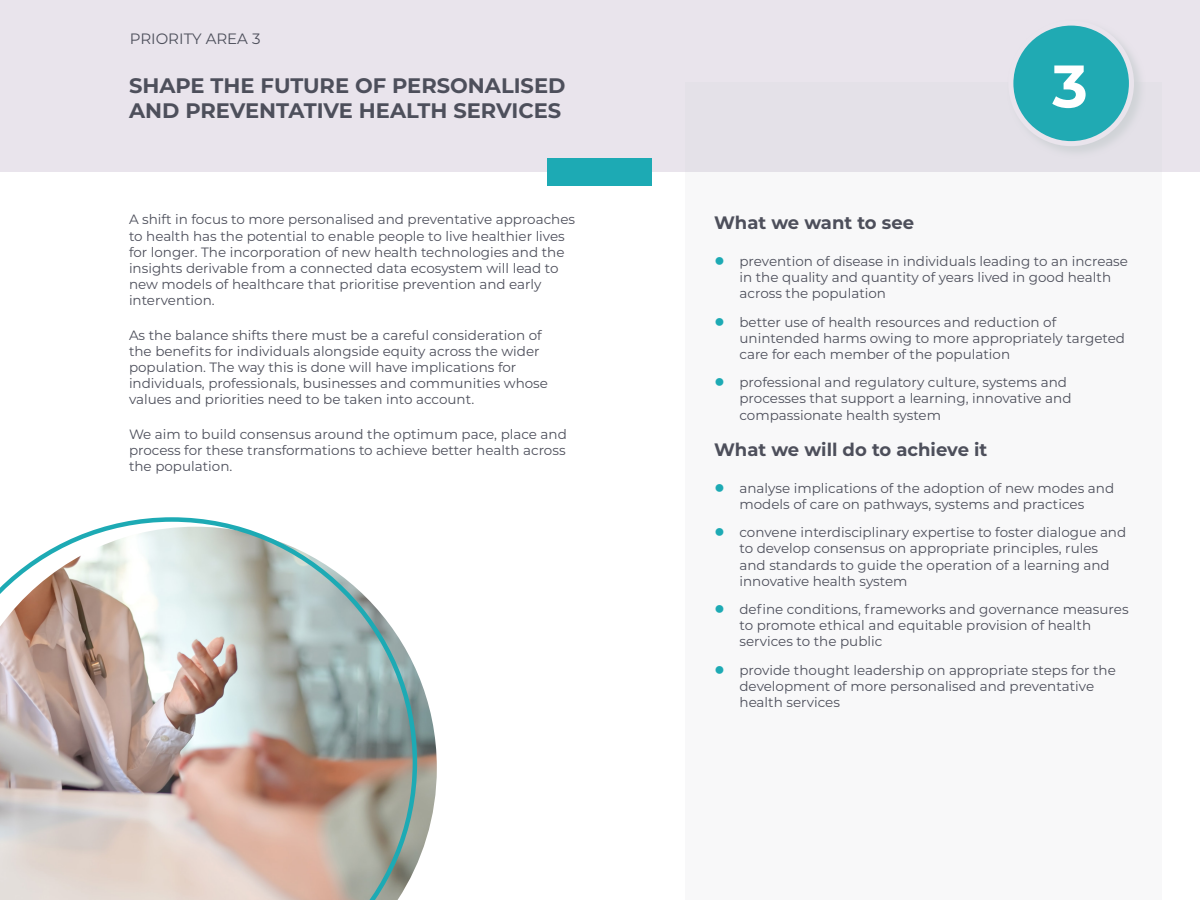
<style>
.page{position:relative;width:1200px;height:900px;background:#fff}
.page>*{position:absolute;margin:0;border:0;box-sizing:border-box;transform-origin:0 0}
.Number{font:700 59.85px "Montserrat";color:#fff}
.Priority_area_title{font:700 21px/25.2px "Montserrat";color:#4d4f5b}
.What_we{font:700 18px "Montserrat";color:#4d4f5b}
.Priority_area{font:15px "Montserrat";color:#4d4f5b}
.t1{font:13.5px/16.2px "Montserrat";color:#4d4f5b}
.s1{font-family:"Impact";font-size:18px;color:#1daab4}
</style>
<div class="page">
<div style="left:0;top:0;width:1200px;height:172px;background:#e9e4ec"></div>
<div style="left:548px;top:159px;width:104px;height:27px;background:#1daab4"></div>
<div style="left:1006px;top:19px;width:140px;height:139px;background:#cacfd2;opacity:.75"></div>
<div style="left:1011px;top:23px;width:120px;height:121px;background:#20aab3;border-radius:50%"></div>
<div style="left:1008px;top:21px;width:126px;height:125px;border:5px solid #e9e4ec;border-radius:50%"></div>
<img style="left:417px;top:672px;width:20px;height:192px">
<img style="left:0;top:517px;width:417px;height:383px">
<p class="Priority_area" style="left:130px;top:29px;width:132px">PRIORITY AREA 3</p>
<p class="Priority_area_title" style="left:129px;top:71px;width:438px">SHAPE THE FUTURE OF PERSONALISED<br>AND PREVENTATIVE HEALTH SERVICES</p>
<p class="t1" style="left:129px;top:211px;width:448px">A shift in focus to more personalised and preventative approaches to health has the potential to enable people to live healthier lives for longer. The incorporation of new health technologies and the insights derivable from a connected data ecosystem will lead to new models of healthcare that prioritise prevention and early intervention.</p>
<p class="t1" style="left:129px;top:326px;width:421px">As the balance shifts there must be a careful consideration of the benefits for individuals alongside equity across the wider population. The way this is done will have implications for individuals, professionals, businesses and communities whose values and priorities need to be taken into account.</p>
<p class="t1" style="left:129px;top:425px;width:439px;text-align:justify">We aim to build consensus around the optimum pace, place and process for these transformations to achieve better health across the population.</p>
<p class="Number" style="left:1052px;top:43px;width:37px">3</p>
<p class="What_we" style="left:714px;top:209px;width:202px">What we want to see</p>
<p class="t1" style="left:740px;top:253px;width:390px;text-indent:-26px"><span class="s1">●</span> prevention of disease in individuals leading to an increase in the quality and quantity of years lived in good health across the population</p>
<p class="t1" style="left:740px;top:313px;width:387px;text-indent:-26px"><span class="s1">●</span> better use of health resources and reduction of unintended harms owing to more appropriately targeted care for each member of the population</p>
<p class="t1" style="left:740px;top:374px;width:334px;text-indent:-26px"><span class="s1">●</span> professional and regulatory culture, systems and processes that support a learning, innovative and compassionate health system</p>
<p class="What_we" style="left:714px;top:436px;width:275px">What we will do to achieve it</p>
<p class="t1" style="left:714px;top:479px;width:402px;text-align:center"><span class="s1">●</span> analyse implications of the adoption of new modes and models of care on pathways, systems and practices</p>
<p class="t1" style="left:740px;top:524px;width:388px;text-indent:-26px"><span class="s1">●</span> convene interdisciplinary expertise to foster dialogue and to develop consensus on appropriate principles, rules and standards to guide the operation of a learning and innovative health system</p>
<p class="t1" style="left:740px;top:601px;width:391px;text-indent:-26px"><span class="s1">●</span> define conditions, frameworks and governance measures to promote ethical and equitable provision of health services to the public</p>
<p class="t1" style="left:740px;top:661px;width:378px;text-indent:-26px"><span class="s1">●</span> provide thought leadership on appropriate steps for the development of more personalised and preventative health services</p>
</div>
